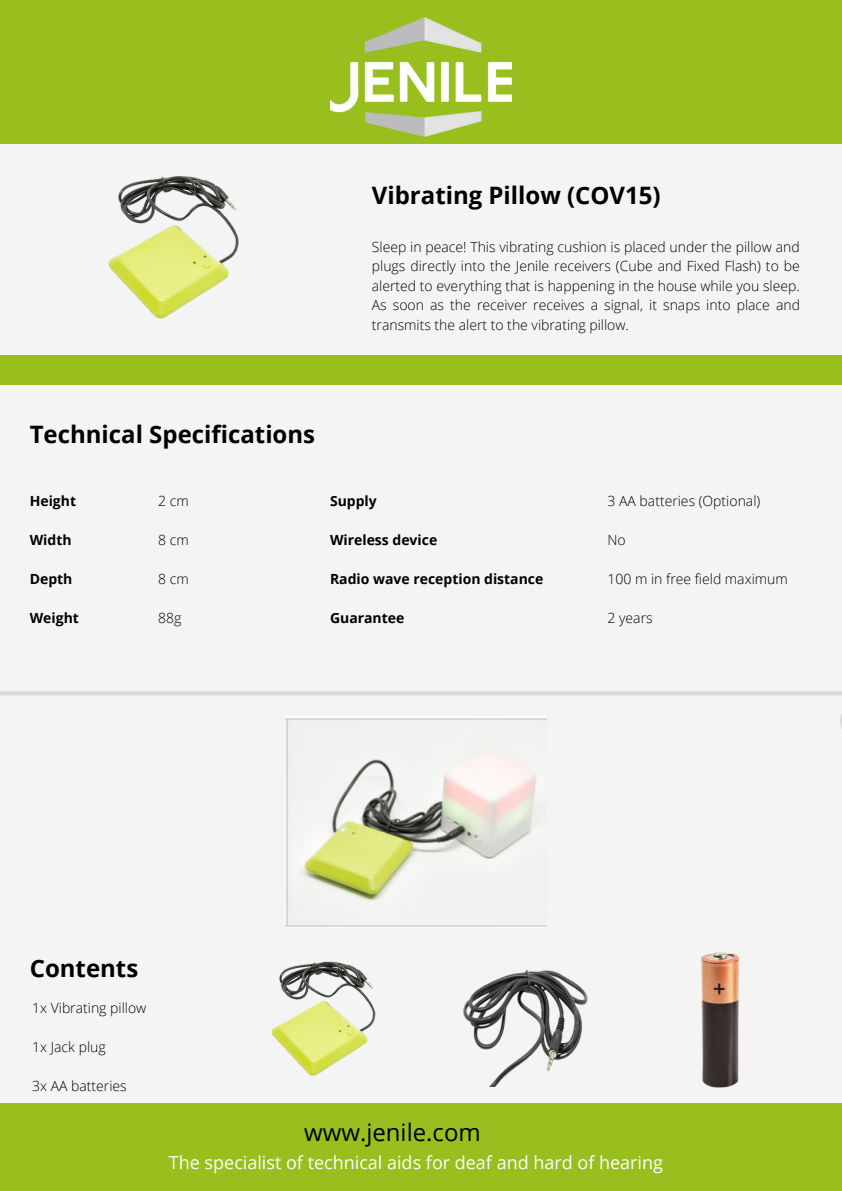
<style>
.page{position:relative;width:842px;height:1191px;background:#fff}
.page>*{position:absolute;margin:0;border:0;box-sizing:border-box;transform-origin:0 0}
.t1{font:700 24px "Open Sans";color:#000}
.t2{font:24px "Open Sans";color:#000}
.t3{font:18px "Open Sans";color:#fff}
.t4{font:300 14px/19.5px "Open Sans";color:#000;text-align:justify}
.t5{font:700 14px "Open Sans";color:#000}
</style>
<div class="page">
<div style="left:0;top:0;width:842px;height:1190px;background:#98bf1d"></div>
<img style="left:330px;top:18px;width:181px;height:118px">
<div style="left:0;top:144px;width:842px;height:210px;background:#f4f4f4"></div>
<div style="left:0;top:385px;width:842px;height:716px;background:#f4f4f4"></div>
<svg style="left:0;top:691px;width:842px;height:52px;fill:#f4f4f4"></svg>
<img style="left:65px;top:144px;width:215px;height:216px">
<img style="left:285px;top:717px;width:262px;height:209px">
<img style="left:237px;top:936px;width:172px;height:172px">
<img style="left:679px;top:943px;width:81px;height:151px">
<img style="left:452px;top:951px;width:156px;height:134px">
<p class="t1" style="left:372px;top:179px;width:290px">Vibrating Pillow (COV15)</p>
<p class="t4" style="left:372px;top:236px;width:430px">Sleep in peace! This vibrating cushion is placed under the pillow and plugs directly into the Jenile receivers (Cube and Fixed Flash) to be alerted to everything that is happening in the house while you sleep.<br>As soon as the receiver receives a signal, it snaps into place and transmits the alert to the vibrating pillow.</p>
<p class="t1" style="left:30px;top:417px;width:287px">Technical Specifications</p>
<p class="t5" style="left:30px;top:491px;width:48px">Height</p>
<p class="t5" style="left:30px;top:530px;width:43px">Width</p>
<p class="t5" style="left:30px;top:569px;width:44px">Depth</p>
<p class="t5" style="left:30px;top:608px;width:51px">Weight</p>
<p class="t4" style="left:158px;top:491px;width:32px">2 cm</p>
<p class="t4" style="left:158px;top:530px;width:32px">8 cm</p>
<p class="t4" style="left:158px;top:569px;width:32px">8 cm</p>
<p class="t4" style="left:158px;top:608px;width:25px">88g</p>
<p class="t5" style="left:330px;top:491px;width:48px">Supply</p>
<p class="t5" style="left:330px;top:530px;width:109px">Wireless device</p>
<p class="t5" style="left:330px;top:569px;width:215px">Radio wave reception distance</p>
<p class="t5" style="left:330px;top:608px;width:76px">Guarantee</p>
<p class="t4" style="left:607px;top:491px;width:154px">3 AA batteries (Optional)</p>
<p class="t4" style="left:607px;top:530px;width:20px">No</p>
<p class="t4" style="left:607px;top:569px;width:182px">100 m in free field maximum</p>
<p class="t4" style="left:607px;top:608px;width:47px">2 years</p>
<p class="t1" style="left:30px;top:950px;width:110px">Contents</p>
<p class="t4" style="left:32px;top:997px;width:116px">1x Vibrating pillow</p>
<p class="t4" style="left:32px;top:1036px;width:75px">1x Jack plug</p>
<p class="t4" style="left:32px;top:1075px;width:96px">3x AA batteries</p>
<p class="t2" style="left:304px;top:1115px;width:178px">www.jenile.com</p>
<p class="t3" style="left:169px;top:1149px;width:496px">The specialist of technical aids for deaf and hard of hearing</p>
</div>
